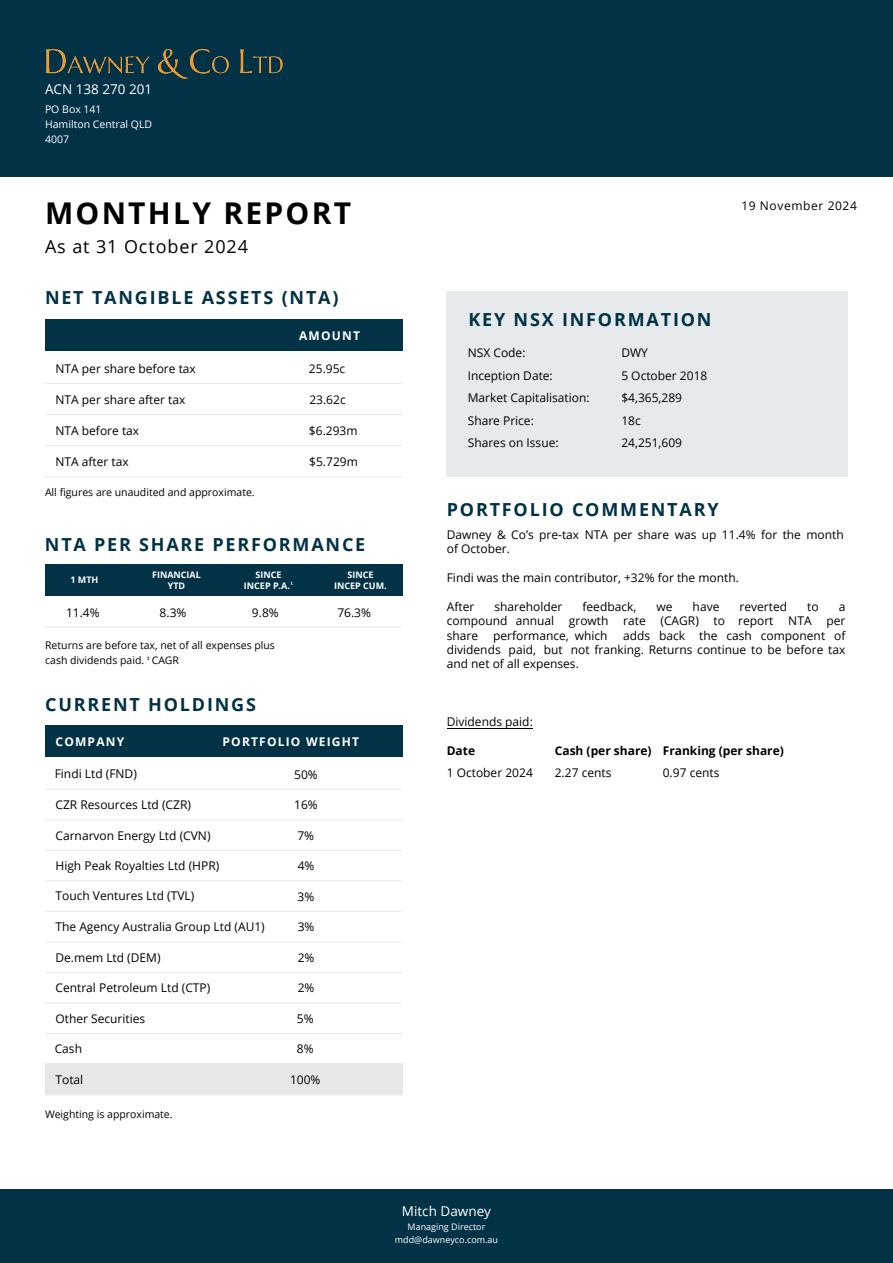
<style>
.page{position:relative;width:893px;height:1263px;background:#fff}
.page>*{position:absolute;margin:0;border:0;box-sizing:border-box;transform-origin:0 0}
.t1{font:700 30px "Open Sans";letter-spacing:.075em;color:#000}
.t2{font:700 18px "Open Sans";letter-spacing:.1em;color:#003245}
.t3{font:18px "Open Sans";letter-spacing:.05em;color:#000}
.t4{font:13.5px "Open Sans";color:#fff}
.t5{font:12px/14.4px "Open Sans";color:#000;text-align:justify}
.t6{font:700 12px "Open Sans";color:#000}
.t7{font:700 12px "Open Sans";letter-spacing:.1em;color:#fff}
.t8{font:12px "Open Sans";letter-spacing:.05em;color:#000}
.t9{font:10.5px/15px "Open Sans";color:#000}
.t10{font:10.5px/15px "Open Sans";color:#fff}
.t11{font:700 9px "Open Sans";color:#fff}
.t12{font:9px "Open Sans";color:#fff}
.s1{font-family:"Lato";font-weight:400}
.s2{font-family:"Lato";font-size:9px}
</style>
<div class="page">
<div style="left:0;top:0;width:893px;height:176px;background:#013246"></div>
<div style="left:45px;top:319px;width:357px;height:32px;background:#013246"></div>
<hr style="left:45px;top:383px;width:357px;height:1px;background:#e6e7e8">
<hr style="left:45px;top:414px;width:357px;height:1px;background:#e6e7e8">
<div style="left:446px;top:291px;width:402px;height:185px;background:#e6eaec"></div>
<div style="left:45px;top:725px;width:357px;height:32px;background:#013246"></div>
<hr style="left:45px;top:789px;width:357px;height:1px;background:#e6e7e8">
<hr style="left:45px;top:819px;width:357px;height:1px;background:#e6e7e8">
<hr style="left:45px;top:850px;width:357px;height:1px;background:#e6e7e8">
<hr style="left:45px;top:880px;width:357px;height:1px;background:#e6e7e8">
<hr style="left:45px;top:911px;width:357px;height:1px;background:#e6e7e8">
<hr style="left:45px;top:941px;width:357px;height:1px;background:#e6e7e8">
<hr style="left:45px;top:972px;width:357px;height:1px;background:#e6e7e8">
<hr style="left:45px;top:1003px;width:357px;height:1px;background:#e6e7e8">
<hr style="left:45px;top:1033px;width:357px;height:1px;background:#e6e7e8">
<div style="left:45px;top:1064px;width:357px;height:31px;background:#e6e7e8"></div>
<div style="left:45px;top:564px;width:357px;height:32px;background:#013246"></div>
<hr style="left:45px;top:626px;width:357px;height:1px;background:#e6e7e8">
<hr style="left:45px;top:445px;width:357px;height:1px;background:#e6e7e8">
<hr style="left:45px;top:476px;width:357px;height:1px;background:#e6e7e8">
<div style="left:0;top:1189px;width:893px;height:74px;background:#013246"></div>
<img style="left:45px;top:48px;width:238px;height:31px">
<hr style="left:447px;top:728px;width:85px;height:1px;background:#000">
<p class="t4" style="left:45px;top:79px;width:109px">ACN 138 270 201</p>
<p class="t10" style="left:45px;top:102px;width:58px">PO Box 141</p>
<p class="t10" style="left:45px;top:117px;width:109px">Hamilton Central QLD<br>4007</p>
<p class="t1" style="left:45px;top:192px;width:308px">MONTHLY REPORT</p>
<p class="t3" style="left:45px;top:234px;width:205px">As at 31 October 2024</p>
<p class="t2" style="left:45px;top:285px;width:295px">NET TANGIBLE ASSETS (NTA)</p>
<p class="t5" style="left:56px;top:361px;width:142px">NTA per share before tax</p>
<p class="t5" style="left:56px;top:392px;width:131px">NTA per share after tax</p>
<p class="t5" style="left:56px;top:423px;width:85px">NTA before tax</p>
<p class="t5" style="left:56px;top:454px;width:75px">NTA after tax</p>
<p class="t9" style="left:45px;top:484px;width:211px">All figures are unaudited and approximate.</p>
<p class="t7" style="left:299px;top:327px;width:62px">AMOUNT</p>
<p class="t5" style="left:309px;top:361px;width:38px">25.95c</p>
<p class="t5" style="left:309px;top:392px;width:38px">23.62c</p>
<p class="t5" style="left:309px;top:423px;width:50px">$6.293m</p>
<p class="t5" style="left:309px;top:454px;width:50px">$5.729m</p>
<p class="t2" style="left:45px;top:531px;width:322px">NTA PER SHARE PERFORMANCE</p>
<p class="t11" style="left:152px;top:568px;width:50px">FINANCIAL</p>
<p class="t11" style="left:168px;top:579px;width:19px">YTD</p>
<p class="t11" style="left:255px;top:568px;width:28px">SINCE</p>
<p class="t11" style="left:244px;top:579px;width:51px">INCEP P.A.<span class="s1">¹</span></p>
<p class="t11" style="left:347px;top:568px;width:28px">SINCE</p>
<p class="t11" style="left:334px;top:579px;width:54px">INCEP CUM.</p>
<p class="t11" style="left:70px;top:573px;width:30px">1 MTH</p>
<p class="t5" style="left:66px;top:605px;width:35px">11.4%</p>
<p class="t5" style="left:160px;top:605px;width:28px">8.3%</p>
<p class="t5" style="left:252px;top:605px;width:28px">9.8%</p>
<p class="t5" style="left:337px;top:605px;width:35px">76.3%</p>
<p class="t9" style="left:45px;top:637px;width:231px">Returns are before tax, net of all expenses plus cash dividends paid. <span class="s2">¹</span> CAGR</p>
<p class="t2" style="left:45px;top:692px;width:212px">CURRENT HOLDINGS</p>
<p class="t7" style="left:56px;top:733px;width:70px">COMPANY</p>
<p class="t7" style="left:223px;top:733px;width:138px">PORTFOLIO WEIGHT</p>
<p class="t8" style="left:741px;top:197px;width:117px">19 November 2024</p>
<p class="t2" style="left:468px;top:307px;width:245px">KEY NSX INFORMATION</p>
<p class="t5" style="left:468px;top:345px;width:59px">NSX Code:</p>
<p class="t5" style="left:468px;top:368px;width:87px">Inception Date:</p>
<p class="t5" style="left:468px;top:390px;width:123px">Market Capitalisation:</p>
<p class="t5" style="left:468px;top:413px;width:68px">Share Price:</p>
<p class="t5" style="left:468px;top:435px;width:92px">Shares on Issue:</p>
<p class="t5" style="left:621px;top:345px;width:28px">DWY</p>
<p class="t5" style="left:621px;top:368px;width:88px">5 October 2018</p>
<p class="t5" style="left:621px;top:390px;width:62px">$4,365,289</p>
<p class="t5" style="left:621px;top:413px;width:21px">18c</p>
<p class="t5" style="left:621px;top:435px;width:62px">24,251,609</p>
<p class="t2" style="left:447px;top:497px;width:273px">PORTFOLIO COMMENTARY</p>
<p class="t5" style="left:447px;top:527px;width:399px">Dawney &amp; Co’s pre-tax NTA per share was up 11.4% for the month of October.</p>
<p class="t5" style="left:447px;top:570px;width:294px">Findi was the main contributor, +32% for the month.</p>
<p class="t5" style="left:447px;top:599px;width:29px">After</p>
<p class="t5" style="left:494px;top:599px;width:70px">shareholder</p>
<p class="t5" style="left:582px;top:599px;width:55px">feedback,</p>
<p class="t5" style="left:656px;top:599px;width:18px">we</p>
<p class="t5" style="left:693px;top:599px;width:28px">have</p>
<p class="t5" style="left:739px;top:599px;width:49px">reverted</p>
<p class="t5" style="left:807px;top:599px;width:13px">to</p>
<p class="t5" style="left:447px;top:599px;width:400px;text-indent:392px">a compound annual growth rate (CAGR) to report NTA per share performance, which</p>
<p class="t5" style="left:447px;top:628px;width:400px;text-indent:176px">adds back the cash component of dividends paid, but not franking. Returns continue to be before tax and net of all expenses.</p>
<p class="t5" style="left:447px;top:714px;width:88px">Dividends paid:</p>
<p class="t6" style="left:447px;top:742px;width:30px">Date</p>
<p class="t6" style="left:555px;top:742px;width:231px">Cash (per share) Franking (per share)</p>
<p class="t5" style="left:55px;top:767px;width:84px">Findi Ltd (FND)</p>
<p class="t5" style="left:447px;top:765px;width:88px">1 October 2024</p>
<p class="t5" style="left:555px;top:765px;width:58px">2.27 cents</p>
<p class="t5" style="left:663px;top:765px;width:58px">0.97 cents</p>
<p class="t5" style="left:56px;top:797px;width:137px">CZR Resources Ltd (CZR)</p>
<p class="t5" style="left:294px;top:767px;width:25px">50%</p>
<p class="t5" style="left:294px;top:797px;width:25px">16%</p>
<p class="t5" style="left:297px;top:828px;width:18px">7%</p>
<p class="t5" style="left:298px;top:858px;width:18px">4%</p>
<p class="t5" style="left:298px;top:889px;width:18px">3%</p>
<p class="t5" style="left:298px;top:919px;width:18px">3%</p>
<p class="t5" style="left:298px;top:950px;width:18px">2%</p>
<p class="t5" style="left:298px;top:980px;width:18px">2%</p>
<p class="t5" style="left:297px;top:1011px;width:18px">5%</p>
<p class="t5" style="left:56px;top:828px;width:157px">Carnarvon Energy Ltd (CVN)</p>
<p class="t5" style="left:56px;top:858px;width:165px">High Peak Royalties Ltd (HPR)</p>
<p class="t5" style="left:56px;top:888px;width:140px">Touch Ventures Ltd (TVL)</p>
<p class="t5" style="left:56px;top:919px;width:211px">The Agency Australia Group Ltd (AU1)</p>
<p class="t5" style="left:56px;top:950px;width:107px">De.mem Ltd (DEM)</p>
<p class="t5" style="left:56px;top:980px;width:156px">Central Petroleum Ltd (CTP)</p>
<p class="t5" style="left:56px;top:1011px;width:91px">Other Securities</p>
<p class="t5" style="left:55px;top:1041px;width:29px">Cash</p>
<p class="t5" style="left:297px;top:1041px;width:18px">8%</p>
<p class="t5" style="left:56px;top:1072px;width:29px">Total</p>
<p class="t9" style="left:45px;top:1107px;width:129px">Weighting is approximate.</p>
<p class="t5" style="left:290px;top:1072px;width:32px">100%</p>
<p class="t4" style="left:402px;top:1202px;width:91px">Mitch Dawney</p>
<p class="t12" style="left:408px;top:1220px;width:79px">Managing Director</p>
<p class="t12" style="left:395px;top:1234px;width:105px">mdd@dawneyco.com.au</p>
</div>
